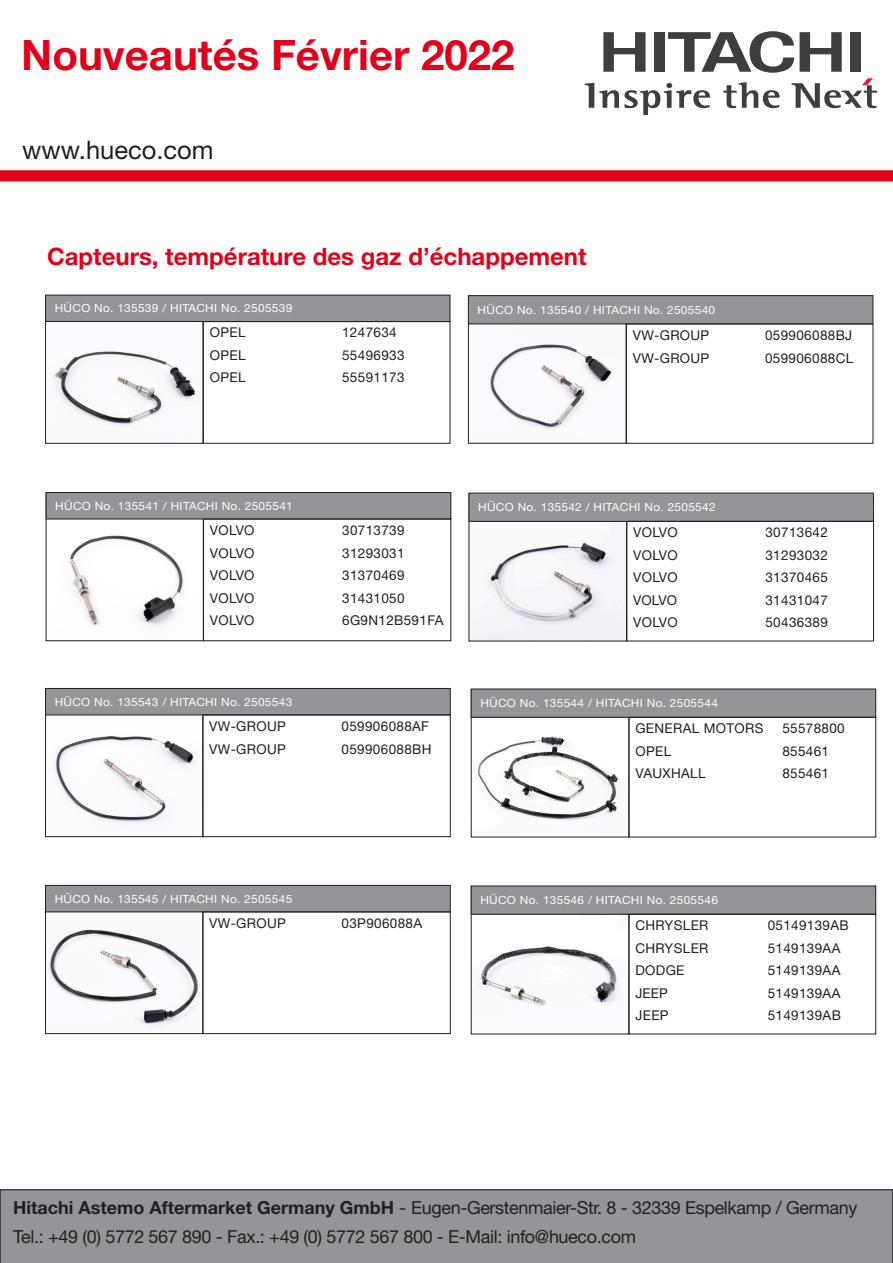
<style>
.page{position:relative;width:893px;height:1263px;background:#fff}
.page>*{position:absolute;margin:0;border:0;box-sizing:border-box;transform-origin:0 0}
.t1{font:700 42px "Helvetica Neue LT Pro";color:#e2001a}
.t2{font:25.5px "Helvetica Neue LT Pro";color:#231f20}
.t3{font:700 24px "Helvetica Neue LT Pro";color:#e2001a}
.t4{font:18px "Helvetica Neue LT Pro";letter-spacing:-.02em;color:#231f20}
.t5{font:13.5px "Helvetica Neue LT Pro";letter-spacing:.025em;color:#231f20}
.t6{font:11.25px "Helvetica Neue LT Pro";letter-spacing:.025em;color:#fff;scale:1.05 1}
.s1{font-weight:700}
</style>
<div class="page">
<svg style="left:585px;top:31px;width:292px;height:84px"></svg>
<svg style="left:0;top:170px;width:893px;height:11px;background:#e2061f"></svg>
<div style="left:0;top:1189px;width:893px;height:74px;background:#939598"></div>
<img style="left:470px;top:324px;width:154px;height:107px">
<div style="left:468px;top:296px;width:158px;height:147px;border:1px solid #231f20"></div>
<img style="left:54px;top:351px;width:145px;height:76px">
<div style="left:45px;top:295px;width:158px;height:148px;border:1px solid #231f20"></div>
<div style="left:46px;top:295px;width:404px;height:26px;background:#939598"></div>
<div style="left:45px;top:295px;width:405px;height:27px;border:1px solid #231f20"></div>
<div style="left:468px;top:296px;width:405px;height:28px;background:#939598"></div>
<div style="left:468px;top:295px;width:405px;height:29px;border:1px solid #231f20"></div>
<img style="left:471px;top:521px;width:154px;height:118px">
<img style="left:48px;top:519px;width:154px;height:107px">
<div style="left:46px;top:493px;width:158px;height:148px;border:1px solid #231f20"></div>
<div style="left:46px;top:492px;width:405px;height:27px;background:#939598"></div>
<div style="left:46px;top:492px;width:405px;height:27px;border:1px solid #231f20"></div>
<div style="left:203px;top:519px;width:248px;height:122px;border:1px solid #231f20"></div>
<div style="left:469px;top:493px;width:404px;height:28px;background:#939598"></div>
<div style="left:469px;top:493px;width:405px;height:28px;border:1px solid #231f20"></div>
<div style="left:626px;top:521px;width:248px;height:120px;border:1px solid #231f20"></div>
<img style="left:47px;top:715px;width:154px;height:109px">
<div style="left:45px;top:689px;width:158px;height:148px;border:1px solid #231f20"></div>
<div style="left:46px;top:688px;width:404px;height:27px;background:#939598"></div>
<div style="left:45px;top:688px;width:405px;height:27px;border:1px solid #231f20"></div>
<div style="left:203px;top:715px;width:247px;height:122px;border:1px solid #231f20"></div>
<img style="left:473px;top:717px;width:154px;height:104px">
<div style="left:471px;top:689px;width:158px;height:148px;border:1px solid #231f20"></div>
<div style="left:471px;top:689px;width:405px;height:28px;background:#939598"></div>
<div style="left:471px;top:689px;width:405px;height:28px;border:1px solid #231f20"></div>
<div style="left:629px;top:717px;width:247px;height:120px;border:1px solid #231f20"></div>
<div style="left:203px;top:321px;width:247px;height:122px;border:1px solid #231f20"></div>
<img style="left:47px;top:912px;width:154px;height:115px">
<div style="left:45px;top:886px;width:158px;height:148px;border:1px solid #231f20"></div>
<div style="left:46px;top:885px;width:404px;height:27px;background:#939598"></div>
<div style="left:45px;top:885px;width:405px;height:27px;border:1px solid #231f20"></div>
<div style="left:203px;top:912px;width:247px;height:122px;border:1px solid #231f20"></div>
<img style="left:473px;top:914px;width:154px;height:92px">
<div style="left:471px;top:886px;width:158px;height:148px;border:1px solid #231f20"></div>
<div style="left:471px;top:886px;width:405px;height:28px;background:#939598"></div>
<div style="left:629px;top:914px;width:247px;height:120px;border:1px solid #231f20"></div>
<p class="t1" style="left:21px;top:28px;width:495px">Nouveautés Février 2022</p>
<p class="t2" style="left:22px;top:134px;width:193px">www.hueco.com</p>
<p class="t3" style="left:47px;top:241px;width:541px">Capteurs, température des gaz d’échappement</p>
<p class="t6" style="left:55px;top:301px;width:228px">HÜCO No. 135539 / HITACHI No. 2505539</p>
<p class="t6" style="left:478px;top:303px;width:228px">HÜCO No. 135540 / HITACHI No. 2505540</p>
<p class="t5" style="left:633px;top:327px;width:78px">VW-GROUP</p>
<p class="t5" style="left:765px;top:327px;width:89px">059906088BJ</p>
<p class="t5" style="left:633px;top:349px;width:78px">VW-GROUP</p>
<p class="t5" style="left:765px;top:349px;width:90px">059906088CL</p>
<p class="t5" style="left:210px;top:324px;width:37px">OPEL</p>
<p class="t5" style="left:342px;top:324px;width:56px">1247634</p>
<p class="t5" style="left:210px;top:347px;width:37px">OPEL</p>
<p class="t5" style="left:342px;top:347px;width:64px">55496933</p>
<p class="t5" style="left:210px;top:369px;width:37px">OPEL</p>
<p class="t5" style="left:342px;top:369px;width:64px">55591173</p>
<p class="t6" style="left:55px;top:499px;width:228px">HÜCO No. 135541 / HITACHI No. 2505541</p>
<p class="t5" style="left:210px;top:522px;width:46px">VOLVO</p>
<p class="t5" style="left:342px;top:522px;width:64px">30713739</p>
<p class="t5" style="left:210px;top:544px;width:46px">VOLVO</p>
<p class="t5" style="left:342px;top:544px;width:64px">31293031</p>
<p class="t5" style="left:210px;top:567px;width:46px">VOLVO</p>
<p class="t5" style="left:342px;top:567px;width:64px">31370469</p>
<p class="t5" style="left:210px;top:590px;width:46px">VOLVO</p>
<p class="t5" style="left:342px;top:590px;width:64px">31431050</p>
<p class="t5" style="left:210px;top:612px;width:46px">VOLVO</p>
<p class="t5" style="left:342px;top:612px;width:103px">6G9N12B591FA</p>
<p class="t6" style="left:55px;top:695px;width:228px">HÜCO No. 135543 / HITACHI No. 2505543</p>
<p class="t5" style="left:209px;top:718px;width:78px">VW-GROUP</p>
<p class="t5" style="left:342px;top:718px;width:89px">059906088AF</p>
<p class="t5" style="left:209px;top:740px;width:78px">VW-GROUP</p>
<p class="t5" style="left:342px;top:740px;width:91px">059906088BH</p>
<p class="t6" style="left:478px;top:500px;width:228px">HÜCO No. 135542 / HITACHI No. 2505542</p>
<p class="t5" style="left:633px;top:524px;width:46px">VOLVO</p>
<p class="t5" style="left:765px;top:524px;width:64px">30713642</p>
<p class="t5" style="left:633px;top:547px;width:46px">VOLVO</p>
<p class="t5" style="left:765px;top:547px;width:64px">31293032</p>
<p class="t5" style="left:633px;top:569px;width:46px">VOLVO</p>
<p class="t5" style="left:765px;top:569px;width:64px">31370465</p>
<p class="t5" style="left:633px;top:592px;width:45px">VOLVO</p>
<p class="t5" style="left:765px;top:592px;width:64px">31431047</p>
<p class="t5" style="left:633px;top:614px;width:46px">VOLVO</p>
<p class="t5" style="left:765px;top:614px;width:64px">50436389</p>
<p class="t6" style="left:480px;top:696px;width:228px">HÜCO No. 135544 / HITACHI No. 2505544</p>
<p class="t5" style="left:635px;top:720px;width:130px">GENERAL MOTORS</p>
<p class="t5" style="left:782px;top:720px;width:64px">55578800</p>
<p class="t5" style="left:635px;top:743px;width:37px">OPEL</p>
<p class="t5" style="left:782px;top:743px;width:48px">855461</p>
<p class="t5" style="left:635px;top:765px;width:72px">VAUXHALL</p>
<p class="t5" style="left:782px;top:765px;width:48px">855461</p>
<p class="t6" style="left:55px;top:892px;width:228px">HÜCO No. 135545 / HITACHI No. 2505545</p>
<p class="t5" style="left:209px;top:914px;width:78px">VW-GROUP</p>
<p class="t5" style="left:342px;top:914px;width:82px">03P906088A</p>
<p class="t6" style="left:480px;top:893px;width:228px">HÜCO No. 135546 / HITACHI No. 2505546</p>
<p class="t5" style="left:635px;top:917px;width:75px">CHRYSLER</p>
<p class="t5" style="left:768px;top:917px;width:83px">05149139AB</p>
<p class="t5" style="left:635px;top:940px;width:75px">CHRYSLER</p>
<p class="t5" style="left:768px;top:940px;width:74px">5149139AA</p>
<p class="t5" style="left:635px;top:962px;width:51px">DODGE</p>
<p class="t5" style="left:768px;top:962px;width:74px">5149139AA</p>
<p class="t5" style="left:635px;top:985px;width:34px">JEEP</p>
<p class="t5" style="left:768px;top:985px;width:74px">5149139AA</p>
<p class="t5" style="left:635px;top:1007px;width:35px">JEEP</p>
<p class="t5" style="left:768px;top:1007px;width:75px">5149139AB</p>
<p class="t4" style="left:13px;top:1197px;width:845px"><span class="s1">Hitachi Astemo Aftermarket Germany GmbH</span> - Eugen-Gerstenmaier-Str. 8 - 32339 Espelkamp / Germany</p>
<p class="t4" style="left:13px;top:1225px;width:624px">Tel.: +49 (0) 5772 567 890 - Fax.: +49 (0) 5772 567 800 - E-Mail: info@hueco.com</p>
</div>
